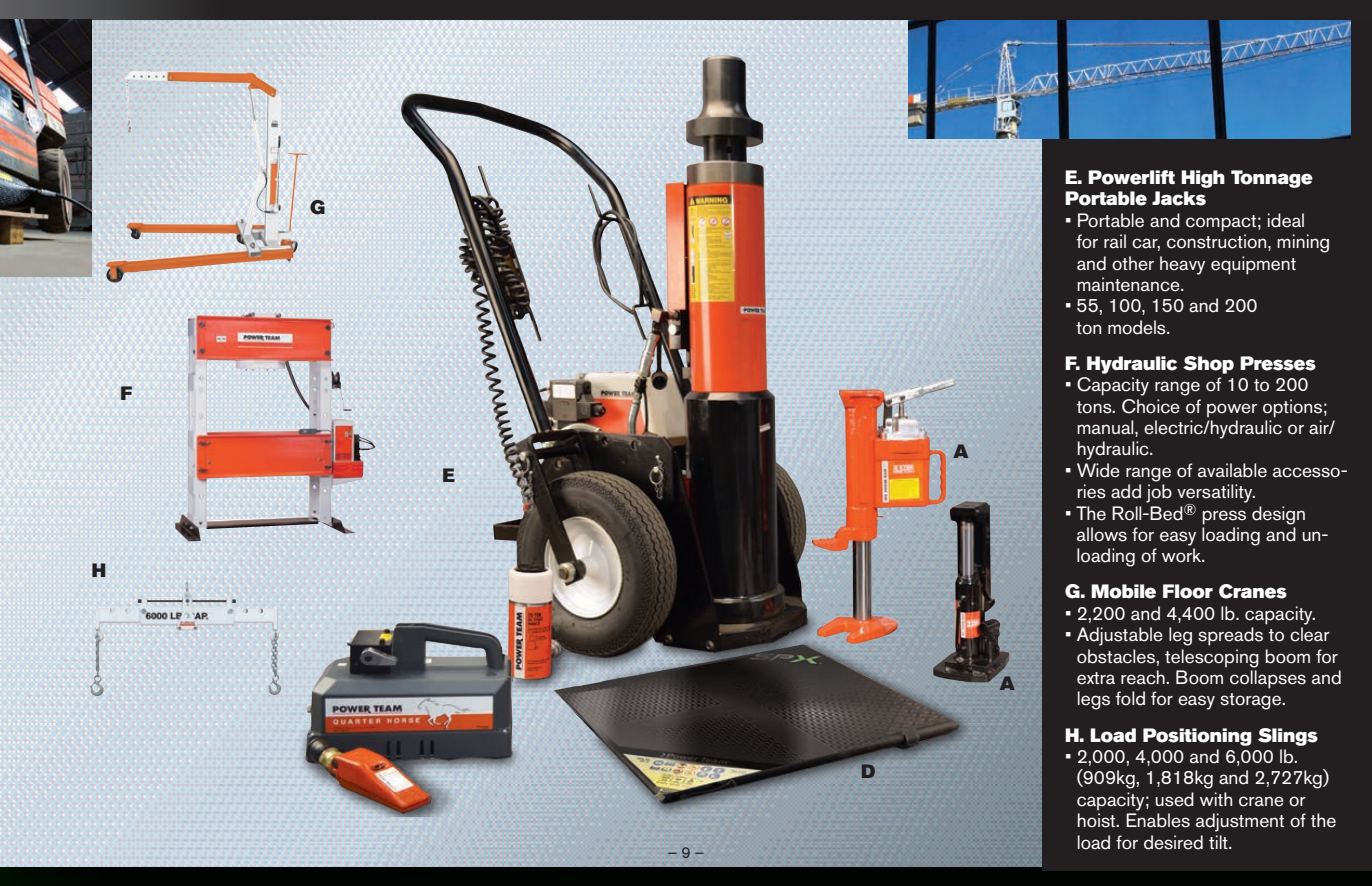
<style>
.page{position:relative;width:1372px;height:886px;background:#fff}
.page>*{position:absolute;margin:0;border:0;box-sizing:border-box;transform-origin:0 0}
.t1{font:19.12px/21.4px "Akzidenz Grotesk BE";color:#fff}
.t2{font:19.12px/21.4px "Akzidenz Grotesk BE Super";color:#fff}
.t3{font:19.12px "Akzidenz Grotesk BE Super";color:#231f20}
.t4{font:15.75px "Akzidenz Grotesk BE";color:#231f20}
</style>
<div class="page">
<svg style="left:0;top:865px;width:1371px;height:20px;background:#0d120f"></svg>
<img style="left:0;top:20px;width:1042px;height:845px">
<div style="left:1042px;top:1px;width:329px;height:869px;background:#231f20"></div>
<img style="left:907px;top:21px;width:442px;height:118px">
<img style="left:175px;top:311px;width:47px;height:230px">
<img style="left:104px;top:71px;width:118px;height:213px">
<img style="left:222px;top:50px;width:814px;height:766px">
<img style="left:90px;top:581px;width:108px;height:114px">
<svg style="left:0;top:0;width:1371px;height:20px"></svg>
<img style="left:0;top:20px;width:92px;height:256px">
<p class="t3" style="left:120px;top:382px;width:13px">F</p>
<p class="t3" style="left:92px;top:558px;width:16px">H</p>
<p class="t3" style="left:310px;top:196px;width:17px">G</p>
<p class="t3" style="left:442px;top:463px;width:14px">E</p>
<p class="t4" style="left:667px;top:842px;width:38px">– 9 –</p>
<p class="t3" style="left:860px;top:760px;width:16px">D</p>
<p class="t3" style="left:953px;top:440px;width:17px">A</p>
<p class="t3" style="left:999px;top:671px;width:17px">A</p>
<p class="t2" style="left:1064px;top:167px;width:249px">E. Powerlift High Tonnage<br>Portable Jacks</p>
<p class="t1" style="left:1076px;top:209px;width:255px;text-indent:-12px">• Portable and compact; ideal for rail car, construction, mining and other heavy equipment maintenance.</p>
<p class="t1" style="left:1076px;top:295px;width:182px;text-indent:-11px">• 55, 100, 150 and 200 ton models.</p>
<p class="t2" style="left:1064px;top:352px;width:252px">F. Hydraulic Shop Presses</p>
<p class="t1" style="left:1076px;top:373px;width:260px;text-indent:-12px">• Capacity range of 10 to 200 tons. Choice of power options; manual, electric/hydraulic or air/ hydraulic.</p>
<p class="t1" style="left:1076px;top:459px;width:272px;text-indent:-12px">• Wide range of available accesso&shy;ries add job versatility.</p>
<p class="t1" style="left:1076px;top:502px;width:253px;text-indent:-11px">• The Roll-Bed<sup>®</sup> press design allows for easy loading and un&shy;loading of work.</p>
<p class="t2" style="left:1064px;top:581px;width:223px">G. Mobile Floor Cranes</p>
<p class="t1" style="left:1064px;top:602px;width:252px">• 2,200 and 4,400 lb. capacity.</p>
<p class="t1" style="left:1076px;top:623px;width:267px;text-indent:-12px">• Adjustable leg spreads to clear obstacles, telescoping boom for extra reach. Boom collapses and legs fold for easy storage.</p>
<p class="t2" style="left:1064px;top:723px;width:254px">H. Load Positioning Slings</p>
<p class="t1" style="left:1076px;top:745px;width:261px;text-indent:-12px">• 2,000, 4,000 and 6,000 lb. (909kg, 1,818kg and 2,727kg) capacity; used with crane or hoist. Enables adjustment of the load for desired tilt.</p>
</div>
